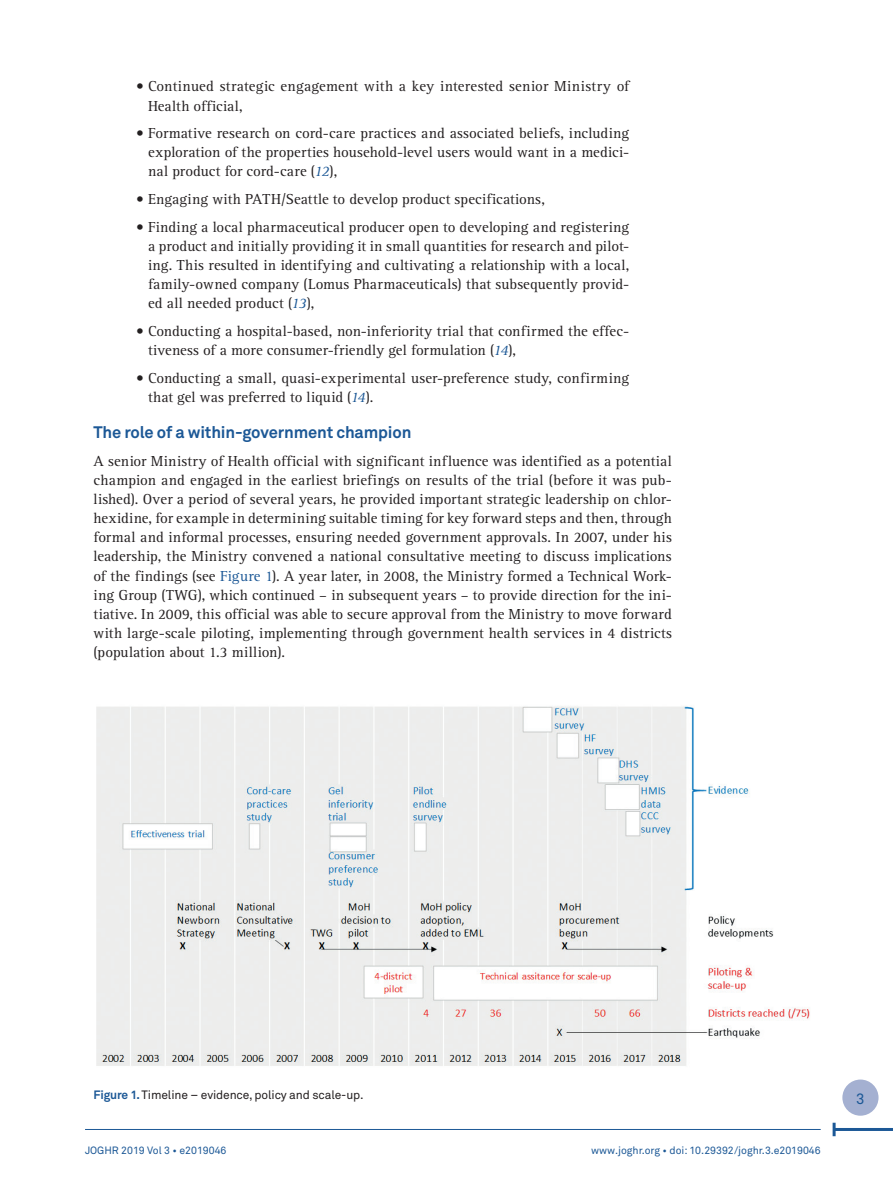
<style>
.page{position:relative;width:893px;height:1191px;background:#fff}
.page>*{position:absolute;margin:0;border:0;box-sizing:border-box;transform-origin:0 0}
.II_Podnaslovi_JOGHR{font:700 16.5px "Akkurat Pro";letter-spacing:-.01em;color:#1c5896}
.txt_osnovni_joghR{font:15px/19.2px "Rotis Serif Std";letter-spacing:.01em;color:#231f20}
.t1{font:15px "Akkurat Pro";color:#1c5896}
.potpisi_slike{font:12px "Akkurat Pro";letter-spacing:-.01em;color:#231f20}
.t2{font:10.5px "Akkurat Pro";color:#1c5896}
.s1{font-style:italic;color:#1c5896}
.s2{color:#1c5896}
.s3{font-weight:700;color:#1c5896}
</style>
<div class="page">
<hr style="left:85px;top:1129px;width:736px;height:1px;background:#1c5896">
<hr style="left:834px;top:1128px;width:59px;height:3px;background:#1c5896">
<hr style="left:833px;top:1122px;width:3px;height:14px;background:#1c5896">
<div style="left:842px;top:1079px;width:36px;height:36px;background:#a4b0d1;border-radius:50%"></div>
<img style="left:96px;top:706px;width:714px;height:360px">
<p class="txt_osnovni_joghR" style="left:148px;top:77px;width:483px;text-indent:-12px">• Continued strategic engagement with a key interested senior Ministry of<br>Health official,</p>
<p class="txt_osnovni_joghR" style="left:148px;top:124px;width:483px;text-align:justify;text-indent:-12px">• Formative research on cord-care practices and associated beliefs, including exploration of the properties household-level users would want in a medici&shy;nal product for cord-care (<span class="s1">12</span>),</p>
<p class="txt_osnovni_joghR" style="left:136px;top:190px;width:410px">• Engaging with PATH/Seattle to develop product specifications,</p>
<p class="txt_osnovni_joghR" style="left:148px;top:218px;width:483px;text-align:justify;text-indent:-12px">• Finding a local pharmaceutical producer open to developing and registering a product and initially providing it in small quantities for research and pilot&shy;ing. This resulted in identifying and cultivating a relationship with a local, family-owned company (Lomus Pharmaceuticals) that subsequently provid&shy;ed all needed product (<span class="s1">13</span>),</p>
<p class="txt_osnovni_joghR" style="left:148px;top:322px;width:483px;text-indent:-12px">• Conducting a hospital-based, non-inferiority trial that confirmed the effec&shy;tiveness of a more consumer-friendly gel formulation (<span class="s1">14</span>),</p>
<p class="txt_osnovni_joghR" style="left:148px;top:369px;width:483px;text-indent:-12px">• Conducting a small, quasi-experimental user-preference study, confirming that gel was preferred to liquid (<span class="s1">14</span>).</p>
<p class="II_Podnaslovi_JOGHR" style="left:94px;top:422px;width:319px">The role of a within-government champion</p>
<p class="txt_osnovni_joghR" style="left:94px;top:451px;width:580px;text-align:justify">A senior Ministry of Health official with significant influence was identified as a potential champion and engaged in the earliest briefings on results of the trial (before it was pub&shy;lished). Over a period of several years, he provided important strategic leadership on chlor&shy;hexidine, for example in determining suitable timing for key forward steps and then, through formal and informal processes, ensuring needed government approvals. In 2007, under his leadership, the Ministry convened a national consultative meeting to discuss implications of the findings (see <span class="s2">Figure 1</span>). A year later, in 2008, the Ministry formed a Technical Work&shy;ing Group (TWG), which continued – in subsequent years – to provide direction for the ini&shy;tiative. In 2009, this official was able to secure approval from the Ministry to move forward with large-scale piloting, implementing through government health services in 4 districts (population about 1.3 million).</p>
<p class="potpisi_slike" style="left:94px;top:1087px;width:271px"><span class="s3">Figure 1.</span> Timeline – evidence, policy and scale-up.</p>
<p class="t2" style="left:85px;top:1143px;width:143px">JOGHR 2019 Vol 3 • e2019046</p>
<p class="t2" style="left:591px;top:1143px;width:231px">www.joghr.org • doi: 10.29392/joghr.3.e2019046</p>
<p class="t1" style="left:856px;top:1089px;width:10px">3</p>
</div>
